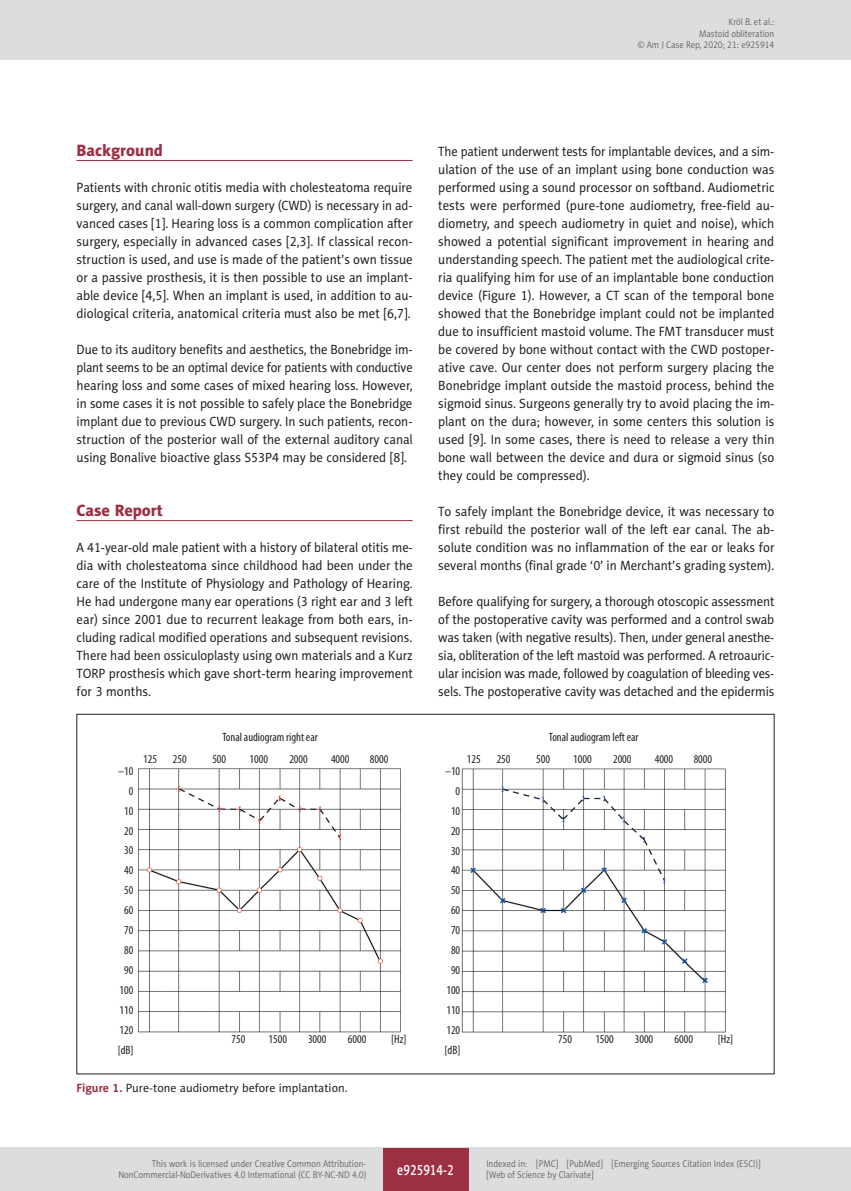
<style>
.page{position:relative;width:851px;height:1191px;background:#fff}
.page>*{position:absolute;margin:0;border:0;box-sizing:border-box;transform-origin:0 0}
.AJCR_Headline_1{font:16.5px "Naomi Sans EFN Heavy";color:#9d2f42}
.AJCR_e-PAGINA{font:15px "Naomi Sans EFN Medium";color:#fff;scale:.8 1}
.AJCR_Body{font:13.5px/18px "Naomi Sans EFN";color:#231f20;text-align:justify;scale:.95 1}
.AJCR_Body-2{font:13.5px/18px "Naomi Sans EFN";color:#231f20;text-align:justify;scale:.93 1}
.AJCR_Body-3{font:13.5px/18px "Naomi Sans EFN";color:#231f20;text-align:justify;scale:.94 1}
.t1{font:condensed 12px/20px "Myriad Pro";color:#231f20;text-align:right}
.AJCR_Rycina_tytul{font:12px "Naomi Sans EFN";color:#231f20}
.AJCR_pagina_zywa{font:9.75px/11.2px "Naomi Sans EFN Light";color:#57585a;text-align:right;scale:.9 1}
.AJCR_pagina_sygnatur{font:9.75px "Naomi Sans EFN Light";color:#57585a;scale:.9 1}
.s1{font-weight:700;color:#9d2f42}
</style>
<div class="page">
<hr style="left:77px;top:160px;width:335px;height:1px;background:#9d2f42">
<hr style="left:77px;top:520px;width:335px;height:1px;background:#9d2f42">
<img style="left:138px;top:768px;width:263px;height:265px">
<img style="left:461px;top:768px;width:265px;height:265px">
<div style="left:0;top:0;width:850px;height:60px;background:#dcdddf"></div>
<hr style="left:850px;top:0;width:1px;height:60px;background:#dcdddf">
<div style="left:0;top:1148px;width:850px;height:43px;background:#dcdddf"></div>
<div style="left:383px;top:1147px;width:85px;height:43px;background:#9d2f42"></div>
<p class="AJCR_pagina_zywa" style="left:699px;top:16px;width:85px">Król B. et al.:<br>Mastoid obliteration</p>
<p class="AJCR_pagina_sygnatur" style="left:637px;top:39px;width:153px">© Am J Case Rep, 2020; 21: e925914</p>
<p class="AJCR_Headline_1" style="left:77px;top:140px;width:88px">Background</p>
<p class="AJCR_Body" style="left:77px;top:178px;width:355px">Patients with chronic otitis media with cholesteatoma require surgery, and canal wall-down surgery (CWD) is necessary in ad&shy;vanced cases [1]. Hearing loss is a common complication after surgery, especially in advanced cases [2,3]. If classical recon&shy;struction is used, and use is made of the patient’s own tissue or a passive prosthesis, it is then possible to use an implant&shy;able device [4,5]. When an implant is used, in addition to au&shy;diological criteria, anatomical criteria must also be met [6,7].</p>
<p class="AJCR_Body-3" style="left:77px;top:340px;width:359px">Due to its auditory benefits and aesthetics, the Bonebridge im&shy;plant seems to be an optimal device for patients with conductive hearing loss and some cases of mixed hearing loss. However, in some cases it is not possible to safely place the Bonebridge implant due to previous CWD surgery. In such patients, recon&shy;struction of the posterior wall of the external auditory canal using Bonalive bioactive glass S53P4 may be considered [8].</p>
<p class="AJCR_Headline_1" style="left:77px;top:500px;width:88px">Case Report</p>
<p class="AJCR_Body-3" style="left:77px;top:538px;width:359px">A 41-year-old male patient with a history of bilateral otitis me&shy;dia with cholesteatoma since childhood had been under the care of the Institute of Physiology and Pathology of Hearing.<br>He had undergone many ear operations (3 right ear and 3 left ear) since 2001 due to recurrent leakage from both ears, in&shy;cluding radical modified operations and subsequent revisions.<br>There had been ossiculoplasty using own materials and a Kurz TORP prosthesis which gave short-term hearing improvement for 3 months.</p>
<p class="AJCR_Body-2" style="left:438px;top:142px;width:363px">The patient underwent tests for implantable devices, and a sim&shy;ulation of the use of an implant using bone conduction was performed using a sound processor on softband. Audiometric tests were performed (pure-tone audiometry, free-field au&shy;diometry, and speech audiometry in quiet and noise), which showed a potential significant improvement in hearing and understanding speech. The patient met the audiological crite&shy;ria qualifying him for use of an implantable bone conduction device (Figure 1). However, a CT scan of the temporal bone showed that the Bonebridge implant could not be implanted due to insufficient mastoid volume. The FMT transducer must be covered by bone without contact with the CWD postoper&shy;ative cave. Our center does not perform surgery placing the Bonebridge implant outside the mastoid process, behind the sigmoid sinus. Surgeons generally try to avoid placing the im&shy;plant on the dura; however, in some centers this solution is used [9]. In some cases, there is need to release a very thin bone wall between the device and dura or sigmoid sinus (so they could be compressed).</p>
<p class="AJCR_Body" style="left:438px;top:502px;width:355px">To safely implant the Bonebridge device, it was necessary to first rebuild the posterior wall of the left ear canal. The ab&shy;solute condition was no inflammation of the ear or leaks for several months (final grade ‘0’ in Merchant’s grading system).</p>
<p class="AJCR_Body" style="left:438px;top:592px;width:355px">Before qualifying for surgery, a thorough otoscopic assessment of the postoperative cavity was performed and a control swab was taken (with negative results). Then, under general anesthe&shy;sia, obliteration of the left mastoid was performed. A retroauric&shy;ular incision was made, followed by coagulation of bleeding ves&shy;sels. The postoperative cavity was detached and the epidermis</p>
<p class="t1" style="left:222px;top:727px;width:97px">Tonal audiogram right ear</p>
<p class="t1" style="left:548px;top:727px;width:91px">Tonal audiogram left ear</p>
<p class="t1" style="left:143px;top:749px;width:15px">125</p>
<p class="t1" style="left:173px;top:749px;width:15px">250</p>
<p class="t1" style="left:212px;top:749px;width:15px">500</p>
<p class="t1" style="left:249px;top:749px;width:20px">1000</p>
<p class="t1" style="left:289px;top:749px;width:20px">2000</p>
<p class="t1" style="left:331px;top:749px;width:20px">4000</p>
<p class="t1" style="left:370px;top:749px;width:20px">8000</p>
<p class="t1" style="left:467px;top:749px;width:15px">125</p>
<p class="t1" style="left:496px;top:749px;width:15px">250</p>
<p class="t1" style="left:536px;top:749px;width:15px">500</p>
<p class="t1" style="left:573px;top:749px;width:20px">1000</p>
<p class="t1" style="left:613px;top:749px;width:20px">2000</p>
<p class="t1" style="left:654px;top:749px;width:20px">4000</p>
<p class="t1" style="left:693px;top:749px;width:20px">8000</p>
<p class="t1" style="left:118px;top:760px;width:17px">–10<br>0<br>10<br>20<br>30<br>40<br>50<br>60<br>70<br>80<br>90<br>100<br>110<br>120 [dB]</p>
<p class="t1" style="left:231px;top:1029px;width:15px">750</p>
<p class="t1" style="left:268px;top:1029px;width:20px">1500</p>
<p class="t1" style="left:308px;top:1029px;width:20px">3000</p>
<p class="t1" style="left:348px;top:1029px;width:20px">6000</p>
<p class="t1" style="left:391px;top:1029px;width:17px">[Hz]</p>
<p class="t1" style="left:444px;top:760px;width:17px">–10<br>0<br>10<br>20<br>30<br>40<br>50<br>60<br>70<br>80<br>90<br>100<br>110<br>120 [dB]</p>
<p class="t1" style="left:558px;top:1029px;width:15px">750</p>
<p class="t1" style="left:595px;top:1029px;width:20px">1500</p>
<p class="t1" style="left:634px;top:1029px;width:20px">3000</p>
<p class="t1" style="left:674px;top:1029px;width:20px">6000</p>
<p class="t1" style="left:717px;top:1029px;width:17px">[Hz]</p>
<p class="AJCR_Rycina_tytul" style="left:77px;top:1081px;width:272px"><span class="s1">Figure 1.</span> Pure-tone audiometry before implantation.</p>
<p class="AJCR_pagina_zywa" style="left:118px;top:1158px;width:277px">This work is licensed under Creative Common Attribution-<br>NonCommercial-NoDerivatives 4.0 International (CC BY-NC-ND 4.0)</p>
<p class="AJCR_e-PAGINA" style="left:397px;top:1160px;width:72px">e925914-2</p>
<p class="AJCR_pagina_zywa" style="left:486px;top:1158px;width:306px;text-align:left">Indexed in: [PMC] [PubMed] [Emerging Sources Citation Index (ESCI)] [Web of Science by Clarivate]</p>
</div>
